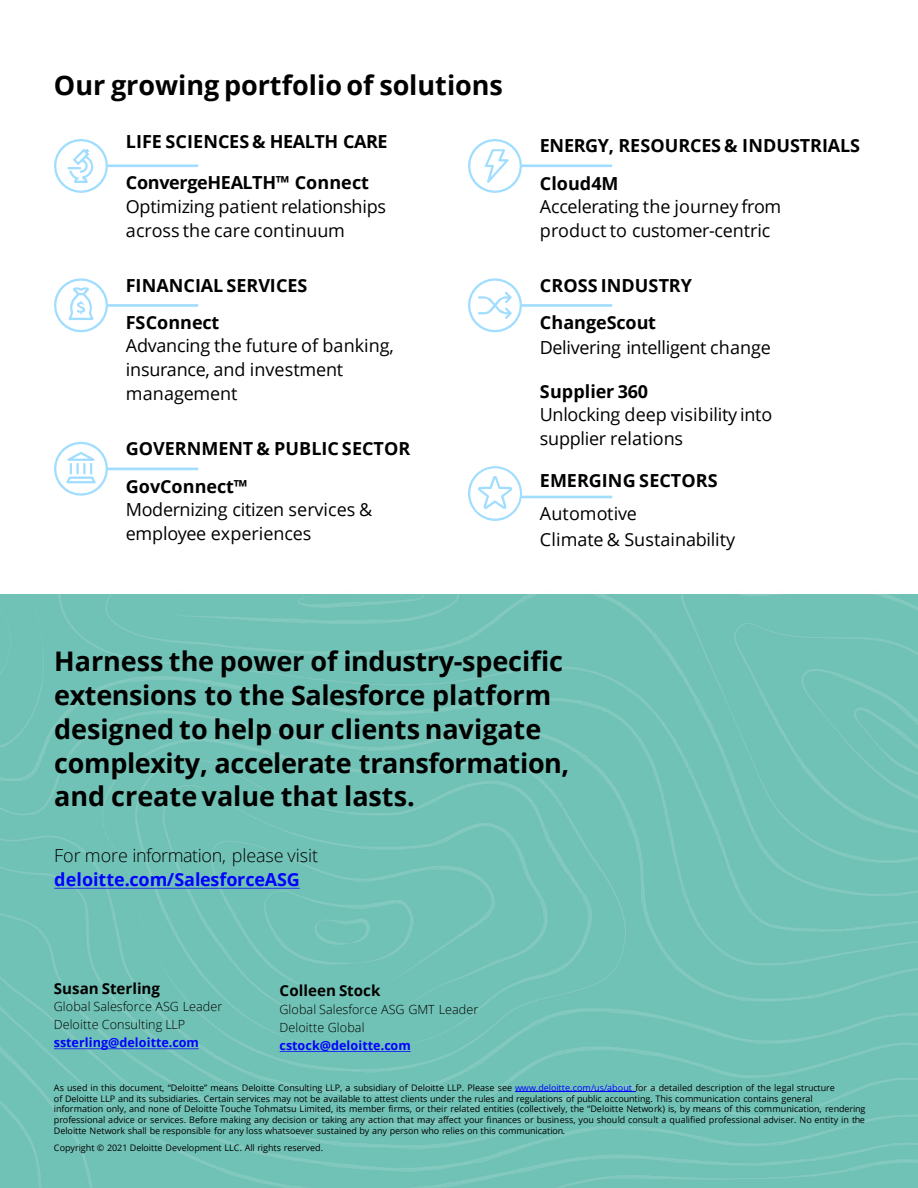
<style>
.page{position:relative;width:918px;height:1188px;background:#fff}
.page>*{position:absolute;margin:0;border:0;box-sizing:border-box;transform-origin:0 0}
.t1{font:700 27px/33.8px "Open Sans";letter-spacing:-.005em;color:#000}
.t2{font:18px/24px "Open Sans";letter-spacing:-.015em;color:#000}
.t3{font:700 18px "Open Sans";color:#000}
.t4{font:18px "Open Sans";letter-spacing:.005em;color:#000}
.t5{font:300 18px "Open Sans";letter-spacing:-.01em;color:#000}
.t6{font:700 18px "Open Sans";letter-spacing:-.005em;color:#00f}
.t7{font:700 15.15px "Open Sans";letter-spacing:.005em;color:#000}
.t8{font:300 12.6px/18px "Open Sans";letter-spacing:.005em;color:#000}
.t9{font:700 12.6px "Open Sans";color:#00f}
.t10{font:9px/10.8px "Open Sans";letter-spacing:-.005em;color:#000}
.s1{font-weight:700}
.s2{font-weight:700;color:#00f}
.s3{color:#00f}
</style>
<div class="page">
<hr style="left:107px;top:164px;width:91px;height:3px;background:#a1ddff">
<hr style="left:107px;top:304px;width:91px;height:3px;background:#a1ddff">
<hr style="left:107px;top:468px;width:91px;height:2px;background:#a1ddff">
<hr style="left:521px;top:164px;width:91px;height:3px;background:#a1ddff">
<hr style="left:521px;top:304px;width:91px;height:3px;background:#a1ddff">
<svg style="left:54px;top:442px;width:54px;height:54px"></svg>
<svg style="left:54px;top:278px;width:54px;height:54px"></svg>
<svg style="left:54px;top:139px;width:54px;height:54px"></svg>
<svg style="left:468px;top:278px;width:54px;height:54px"></svg>
<svg style="left:468px;top:139px;width:54px;height:54px"></svg>
<img style="left:0;top:594px;width:918px;height:594px">
<svg style="left:54px;top:1048px;width:145px;height:1px"></svg>
<hr style="left:515px;top:1091px;width:120px;height:1px;background:#00f">
<svg style="left:54px;top:888px;width:246px;height:1px"></svg>
<svg style="left:280px;top:1051px;width:131px;height:1px"></svg>
<hr style="left:521px;top:496px;width:91px;height:2px;background:#a1ddff">
<svg style="left:468px;top:466px;width:54px;height:55px"></svg>
<p class="t1" style="left:54px;top:68px;width:450px">Our growing portfolio of solutions</p>
<p class="t3" style="left:126px;top:129px;width:263px">LIFE SCIENCES &amp; HEALTH CARE</p>
<p class="t2" style="left:126px;top:170px;width:262px"><span class="s1">ConvergeHEALTH™ Connect<br></span>Optimizing patient relationships across the care continuum</p>
<p class="t3" style="left:126px;top:273px;width:183px">FINANCIAL SERVICES</p>
<p class="t3" style="left:126px;top:310px;width:95px">FSConnect</p>
<p class="t2" style="left:126px;top:333px;width:269px">Advancing the future of banking, insurance, and investment management</p>
<p class="t3" style="left:126px;top:436px;width:286px">GOVERNMENT &amp; PUBLIC SECTOR</p>
<p class="t3" style="left:126px;top:474px;width:123px">GovConnect™</p>
<p class="t2" style="left:126px;top:497px;width:248px">Modernizing citizen services &amp; employee experiences</p>
<p class="t3" style="left:540px;top:133px;width:322px">ENERGY, RESOURCES &amp; INDUSTRIALS</p>
<p class="t3" style="left:540px;top:171px;width:80px">Cloud4M</p>
<p class="t2" style="left:540px;top:194px;width:243px">Accelerating the journey from product to customer-centric</p>
<p class="t3" style="left:540px;top:273px;width:153px">CROSS INDUSTRY</p>
<p class="t3" style="left:540px;top:310px;width:118px">ChangeScout</p>
<p class="t2" style="left:540px;top:335px;width:233px">Delivering intelligent change</p>
<p class="t3" style="left:540px;top:379px;width:110px">Supplier 360</p>
<p class="t2" style="left:540px;top:402px;width:234px">Unlocking deep visibility into supplier relations</p>
<p class="t3" style="left:540px;top:468px;width:179px">EMERGING SECTORS</p>
<p class="t4" style="left:540px;top:501px;width:98px">Automotive</p>
<p class="t4" style="left:540px;top:527px;width:197px">Climate &amp; Sustainability</p>
<p class="t1" style="left:54px;top:644px;width:517px">Harness the power of industry-specific extensions to the Salesforce platform designed to help our clients navigate complexity, accelerate transformation, and create value that lasts.</p>
<p class="t5" style="left:54px;top:843px;width:265px">For more information, please visit</p>
<p class="t6" style="left:54px;top:867px;width:247px">deloitte.com/SalesforceASG</p>
<p class="t7" style="left:54px;top:978px;width:108px">Susan Sterling</p>
<p class="t8" style="left:54px;top:997px;width:170px">Global Salesforce ASG Leader<br>Deloitte Consulting LLP <span class="s2">ssterling@deloitte.com</span></p>
<p class="t10" style="left:54px;top:1082px;width:782px">As used in this document, “Deloitte” means Deloitte Consulting LLP, a subsidiary of Deloitte LLP. Please see <span class="s3">www.deloitte.com/us/about</span> for a detailed description of the legal structure of Deloitte LLP and its subsidiaries. Certain services may not be available to attest clients under the rules and regulations of public accounting. This communication contains general</p>
<p class="t10" style="left:54px;top:1103px;width:813px;text-align:justify">information only, and none of Deloitte Touche Tohmatsu Limited, its member firms, or their related entities (collectively, the “Deloitte Network) is, by means of this communication, rendering professional advice or services. Before making any decision or taking any action that may affect your finances or business, you should consult a qualified professional adviser. No entity in the Deloitte Network shall be responsible for any loss whatsoever sustained by any person who relies on this communication.</p>
<p class="t10" style="left:54px;top:1142px;width:271px">Copyright © 2021 Deloitte Development LLC. All rights reserved.</p>
<p class="t7" style="left:280px;top:980px;width:102px">Colleen Stock</p>
<p class="t8" style="left:280px;top:1000px;width:200px">Global Salesforce ASG GMT Leader<br>Deloitte Global</p>
<p class="t9" style="left:280px;top:1037px;width:133px">cstock@deloitte.com</p>
</div>
